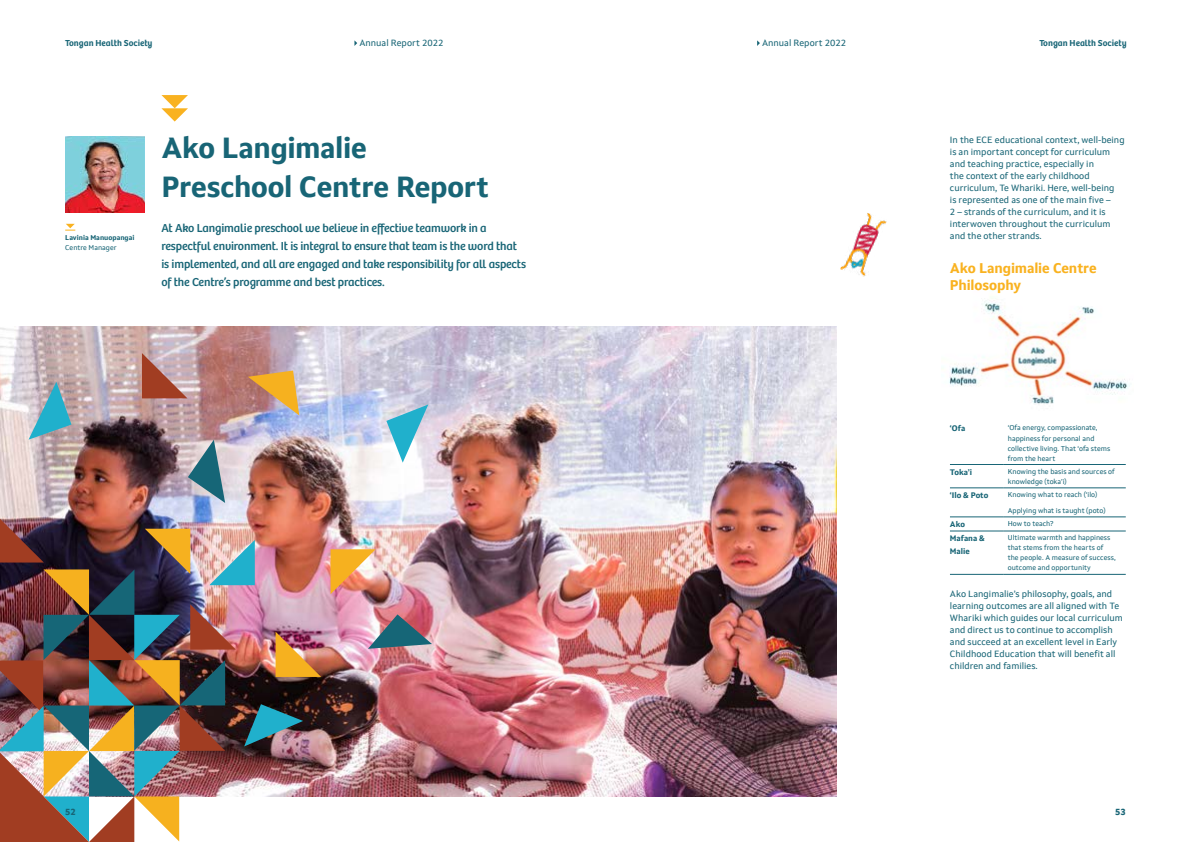
<style>
.page{position:relative;width:1191px;height:842px;background:#fff}
.page>*{position:absolute;margin:0;border:0;box-sizing:border-box;transform-origin:0 0}
.t1{font:700 29px/39px "Setimo";letter-spacing:-.01em;color:#186576}
.t2{font:700 14px/17px "Setimo";letter-spacing:-.01em;color:#f9b220}
.t3{font:12px/18px "Bree";letter-spacing:-.01em;color:#186576}
.t4{font:9px/12px "Setimo";color:#186576}
.t5{font:600 9px "Bree";color:#186576}
.t6{font:700 9px "Setimo";color:#186576}
.t7{font:700 8px/13px "Setimo";color:#186576}
.t8{font:7px/10px "Setimo";color:#186576}
.t9{font:700 7px "Setimo";color:#186576}
</style>
<div class="page">
<img style="left:949px;top:298px;width:181px;height:106px">
<img style="left:0;top:326px;width:836px;height:471px">
<svg style="left:142px;top:353px;width:45px;height:45px;background:#b67970"></svg>
<svg style="left:188px;top:440px;width:37px;height:63px;background:#7d9caa"></svg>
<svg style="left:29px;top:382px;width:42px;height:58px;background:#7fb0be"></svg>
<svg style="left:248px;top:370px;width:51px;height:45px;background:#d09e64"></svg>
<svg style="left:368px;top:614px;width:64px;height:35px;background:#807b89"></svg>
<svg style="left:386px;top:404px;width:42px;height:59px"></svg>
<img style="left:0;top:519px;width:321px;height:323px">
<svg style="left:330px;top:549px;width:46px;height:45px;background:#eea95e"></svg>
<svg style="left:161px;top:95px;width:27px;height:27px"></svg>
<img style="left:65px;top:136px;width:80px;height:77px">
<svg style="left:65px;top:224px;width:10px;height:7px"></svg>
<hr style="left:950px;top:464px;width:53px;height:1px;background:#186576">
<hr style="left:1003px;top:464px;width:122px;height:1px;background:#186576">
<hr style="left:950px;top:487px;width:53px;height:1px;background:#186576">
<hr style="left:1003px;top:487px;width:122px;height:1px;background:#186576">
<hr style="left:950px;top:516px;width:53px;height:1px;background:#186576">
<hr style="left:1003px;top:516px;width:122px;height:1px;background:#186576">
<hr style="left:950px;top:531px;width:53px;height:1px;background:#186576">
<hr style="left:1003px;top:531px;width:122px;height:1px;background:#186576">
<hr style="left:950px;top:574px;width:53px;height:1px;background:#186576">
<hr style="left:1003px;top:574px;width:122px;height:1px;background:#186576">
<img style="left:840px;top:213px;width:47px;height:64px">
<svg style="left:354px;top:40px;width:3px;height:6px"></svg>
<svg style="left:757px;top:40px;width:3px;height:6px"></svg>
<p class="t5" style="left:65px;top:37px;width:89px">Tongan Health Society</p>
<p class="t4" style="left:359px;top:37px;width:85px">Annual Report 2022</p>
<p class="t4" style="left:762px;top:37px;width:85px">Annual Report 2022</p>
<p class="t5" style="left:1039px;top:37px;width:89px">Tongan Health Society</p>
<p class="t9" style="left:65px;top:234px;width:71px">Lavinia Manuopangai</p>
<p class="t8" style="left:65px;top:243px;width:53px">Centre Manager</p>
<h1 class="t1" style="left:162px;top:128px;width:329px">Ako Langimalie<br>Preschool Centre Report</h1>
<p class="t3" style="left:161px;top:220px;width:366px">At Ako Langimalie preschool we believe in effective teamwork in a respectful environment. It is integral to ensure that team is the word that is implemented, and all are engaged and take responsibility for all aspects of the Centre’s programme and best practices.</p>
<p class="t4" style="left:950px;top:134px;width:176px">In the ECE educational context, well-being is an important concept for curriculum and teaching practice, especially in<br>the context of the early childhood curriculum, Te Whariki. Here, well-being<br>is represented as one of the main five –<br>2 – strands of the curriculum, and it is interwoven throughout the curriculum and the other strands.</p>
<h2 class="t2" style="left:950px;top:259px;width:148px">Ako Langimalie Centre<br>Philosophy</h2>
<p class="t7" style="left:950px;top:422px;width:17px">‘Ofa</p>
<p class="t8" style="left:1007px;top:423px;width:104px">‘Ofa energy, compassionate, happiness for personal and collective living. That ‘ofa stems from the heart</p>
<p class="t7" style="left:950px;top:465px;width:24px">Toka’i</p>
<p class="t8" style="left:1007px;top:466px;width:108px">Knowing the basis and sources of knowledge (toka’i)</p>
<p class="t7" style="left:950px;top:489px;width:40px">‘Ilo &amp; Poto</p>
<p class="t8" style="left:1007px;top:490px;width:91px">Knowing what to reach (‘ilo)</p>
<p class="t8" style="left:1007px;top:505px;width:99px">Applying what is taught (poto)</p>
<p class="t7" style="left:950px;top:518px;width:17px">Ako</p>
<p class="t8" style="left:1007px;top:519px;width:47px">How to teach?</p>
<p class="t7" style="left:950px;top:532px;width:36px">Mafana &amp;<br>Malie</p>
<p class="t8" style="left:1007px;top:533px;width:109px">Ultimate warmth and happiness that stems from the hearts of the people. A measure of success, outcome and opportunity</p>
<p class="t4" style="left:950px;top:588px;width:174px">Ako Langimalie’s philosophy, goals, and learning outcomes are all aligned with Te Whariki which guides our local curriculum and direct us to continue to accomplish and succeed at an excellent level in Early Childhood Education that will benefit all children and families.</p>
<p class="t6" style="left:65px;top:806px;width:12px">52</p>
<p class="t6" style="left:1115px;top:806px;width:12px">53</p>
</div>
